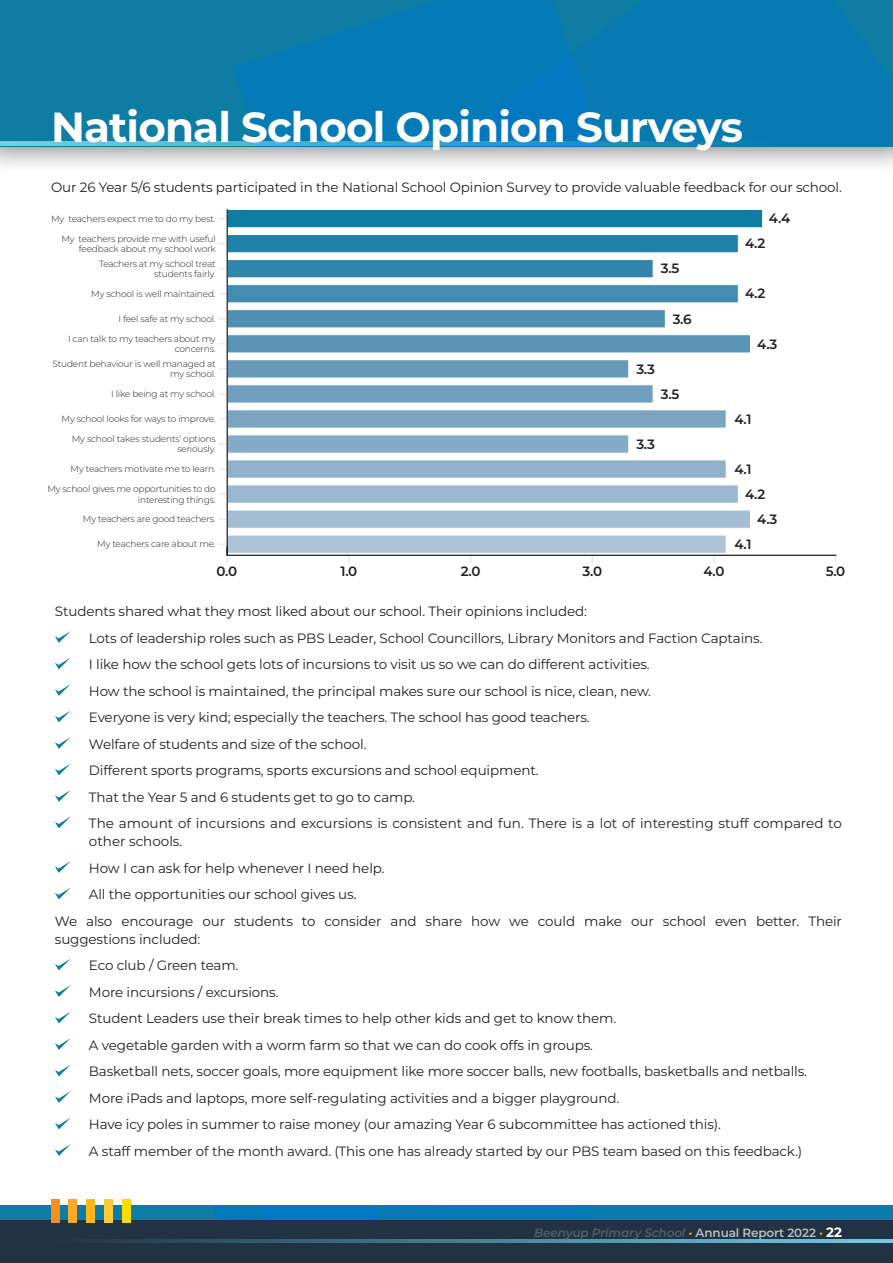
<style>
.page{position:relative;width:893px;height:1263px;background:#fff}
.page>*{position:absolute;margin:0;border:0;box-sizing:border-box;transform-origin:0 0}
.t1{font:700 42px "Montserrat";letter-spacing:-.02em;color:#fff}
.t2{font:13.5px/18px "Montserrat";letter-spacing:-.01em;color:#231f20}
.t3{font:600 13.5px "Montserrat";color:#231f20}
.t4{font:italic 600 12px "Montserrat";letter-spacing:-.01em;color:#525f6e}
.t5{font:300 9px/10.5px "Montserrat";letter-spacing:-.02em;color:#231f20;text-align:right}
.s1{color:#f68f1e}
.s2{font-style:normal;color:#bcbdc0}
.s3{font-weight:700;font-style:normal;font-size:13.5px;color:#fff}
</style>
<div class="page">
<div style="left:0;top:0;width:893px;height:174px;background:#231f20;opacity:.75"></div>
<div style="left:0;top:0;width:893px;height:146px;background:#0d7da4"></div>
<div style="left:744px;top:0;width:60px;height:146px;background:#077bb1"></div>
<svg style="left:232px;top:0;width:512px;height:142px;fill:#047ab6"></svg>
<svg style="left:804px;top:0;width:89px;height:146px"></svg>
<svg style="left:0;top:142px;width:774px;height:4px;background:#3ca4ce"></svg>
<svg style="left:713px;top:556px;width:2px;height:7px"></svg>
<div style="left:227px;top:535px;width:499px;height:19px;background:#adc4d7;border:1px solid #fff"></div>
<div style="left:227px;top:510px;width:524px;height:19px;background:#a3bdd3;border:1px solid #fff"></div>
<svg style="left:219px;top:518px;width:8px;height:2px"></svg>
<div style="left:227px;top:485px;width:512px;height:18px;background:#99b7cf;border:1px solid #fff"></div>
<svg style="left:219px;top:493px;width:8px;height:2px"></svg>
<div style="left:227px;top:460px;width:499px;height:18px;background:#8fb1ca"></div>
<svg style="left:219px;top:468px;width:8px;height:2px"></svg>
<div style="left:227px;top:435px;width:402px;height:18px;background:#85abc5"></div>
<svg style="left:219px;top:443px;width:8px;height:2px"></svg>
<div style="left:227px;top:409px;width:499px;height:19px;background:#7ba4c0;border:1px solid #fff"></div>
<svg style="left:219px;top:418px;width:8px;height:2px"></svg>
<div style="left:227px;top:384px;width:426px;height:19px;background:#719fbd;border:1px solid #fff"></div>
<svg style="left:219px;top:393px;width:8px;height:2px"></svg>
<div style="left:227px;top:359px;width:402px;height:19px;background:#679ab9;border:1px solid #fff"></div>
<div style="left:227px;top:334px;width:524px;height:19px;background:#5b95b6;border:1px solid #fff"></div>
<div style="left:227px;top:309px;width:439px;height:19px;background:#4e8fb2;border:1px solid #fff"></div>
<div style="left:227px;top:284px;width:512px;height:19px;background:#438baf;border:1px solid #fff"></div>
<div style="left:227px;top:259px;width:426px;height:19px;background:#3186ac;border:1px solid #fff"></div>
<div style="left:227px;top:234px;width:512px;height:19px;background:#1f82a8;border:1px solid #fff"></div>
<div style="left:227px;top:209px;width:536px;height:19px;background:#0d7da4;border:1px solid #fff"></div>
<hr style="left:227px;top:555px;width:609px;height:1px;background:#231f20">
<svg style="left:219px;top:543px;width:9px;height:20px"></svg>
<hr style="left:227px;top:209px;width:1px;height:347px;background:#231f20">
<svg style="left:55px;top:631px;width:16px;height:12px"></svg>
<svg style="left:55px;top:657px;width:16px;height:12px"></svg>
<svg style="left:55px;top:684px;width:16px;height:12px"></svg>
<svg style="left:55px;top:710px;width:16px;height:12px"></svg>
<svg style="left:55px;top:737px;width:16px;height:12px"></svg>
<svg style="left:55px;top:763px;width:16px;height:12px"></svg>
<svg style="left:55px;top:790px;width:16px;height:12px"></svg>
<svg style="left:55px;top:816px;width:16px;height:12px"></svg>
<svg style="left:55px;top:861px;width:16px;height:12px"></svg>
<svg style="left:55px;top:887px;width:16px;height:12px"></svg>
<svg style="left:55px;top:958px;width:16px;height:12px"></svg>
<svg style="left:55px;top:985px;width:16px;height:12px"></svg>
<svg style="left:55px;top:1011px;width:16px;height:12px"></svg>
<svg style="left:55px;top:1038px;width:16px;height:12px"></svg>
<svg style="left:55px;top:1064px;width:16px;height:12px"></svg>
<svg style="left:55px;top:1091px;width:16px;height:12px"></svg>
<svg style="left:55px;top:1117px;width:16px;height:12px"></svg>
<svg style="left:55px;top:1144px;width:16px;height:12px"></svg>
<div style="left:0;top:1206px;width:893px;height:57px;background:#0d7da4"></div>
<svg style="left:212px;top:1206px;width:382px;height:14px"></svg>
<div style="left:0;top:1220px;width:893px;height:43px;background:#213242"></div>
<hr style="left:51px;top:1239px;width:842px;height:3px;background:#73cfe8">
<div style="left:51px;top:1199px;width:8px;height:24px;background:#f68f1e"></div>
<div style="left:69px;top:1199px;width:8px;height:24px;background:#faa928"></div>
<div style="left:87px;top:1199px;width:8px;height:24px;background:#fcb814"></div>
<div style="left:104px;top:1199px;width:9px;height:24px;background:#ffc938"></div>
<div style="left:122px;top:1199px;width:8px;height:24px;background:#ffdc01"></div>
<p class="t1" style="left:51px;top:97px;width:693px">National School Opinion Surveys</p>
<p class="t2" style="left:51px;top:177px;width:792px">Our 26 Year 5/6 students participated in the National School Opinion Survey to provide valuable feedback for our school.</p>
<p class="t5" style="left:51px;top:213px;width:166px">My teachers expect me to do my best.</p>
<p class="t3" style="left:769px;top:209px;width:23px">4.4</p>
<p class="t5" style="left:61px;top:233px;width:156px">My teachers provide me with useful feedback about my school work</p>
<p class="t5" style="left:99px;top:258px;width:118px">Teachers at my school treat students fairly.</p>
<p class="t5" style="left:91px;top:288px;width:126px">My school is well maintained.</p>
<p class="t5" style="left:118px;top:313px;width:99px">I feel safe at my school.</p>
<p class="t5" style="left:68px;top:333px;width:149px">I can talk to my teachers about my concerns.</p>
<p class="t5" style="left:52px;top:358px;width:165px">Student behaviour is well managed at my school.</p>
<p class="t5" style="left:111px;top:388px;width:106px">I like being at my school.</p>
<p class="t5" style="left:62px;top:413px;width:156px">My school looks for ways to improve.</p>
<p class="t5" style="left:72px;top:433px;width:145px">My school takes students’ options seriously.</p>
<p class="t5" style="left:71px;top:463px;width:147px">My teachers motivate me to learn.</p>
<p class="t5" style="left:47px;top:483px;width:170px">My school gives me opportunities to do interesting things.</p>
<p class="t5" style="left:83px;top:514px;width:134px">My teachers are good teachers.</p>
<p class="t5" style="left:97px;top:539px;width:120px">My teachers care about me.</p>
<p class="t3" style="left:745px;top:234px;width:22px">4.2</p>
<p class="t3" style="left:661px;top:259px;width:20px">3.5</p>
<p class="t3" style="left:745px;top:284px;width:22px">4.2</p>
<p class="t3" style="left:673px;top:309px;width:20px">3.6</p>
<p class="t3" style="left:757px;top:334px;width:22px">4.3</p>
<p class="t3" style="left:636px;top:359px;width:20px">3.3</p>
<p class="t3" style="left:661px;top:384px;width:20px">3.5</p>
<p class="t3" style="left:734px;top:409px;width:19px">4.1</p>
<p class="t3" style="left:636px;top:434px;width:20px">3.3</p>
<p class="t3" style="left:734px;top:459px;width:19px">4.1</p>
<p class="t3" style="left:745px;top:484px;width:22px">4.2</p>
<p class="t3" style="left:757px;top:509px;width:22px">4.3</p>
<p class="t3" style="left:734px;top:534px;width:19px">4.1</p>
<p class="t3" style="left:217px;top:562px;width:22px">0.0</p>
<p class="t3" style="left:340px;top:562px;width:18px">1.0</p>
<p class="t3" style="left:461px;top:562px;width:21px">2.0</p>
<p class="t3" style="left:583px;top:562px;width:21px">3.0</p>
<p class="t3" style="left:703px;top:562px;width:23px">4.0</p>
<p class="t3" style="left:826px;top:562px;width:21px">5.0</p>
<p class="t2" style="left:55px;top:602px;width:534px">Students shared what they most liked about our school. Their opinions included:</p>
<p class="t2" style="left:89px;top:628px;width:675px">Lots of leadership roles such as PBS Leader, School Councillors, Library Monitors and Faction Captains.</p>
<p class="t2" style="left:89px;top:655px;width:562px">I like how the school gets lots of incursions to visit us so we can do different activities.</p>
<p class="t2" style="left:89px;top:681px;width:564px">How the school is maintained, the principal makes sure our school is nice, clean, new.</p>
<p class="t2" style="left:89px;top:708px;width:502px">Everyone is very kind; especially the teachers. The school has good teachers.</p>
<p class="t2" style="left:89px;top:735px;width:279px">Welfare of students and size of the school.</p>
<p class="t2" style="left:89px;top:761px;width:451px">Different sports programs, sports excursions and school equipment.</p>
<p class="t2" style="left:89px;top:788px;width:328px">That the Year 5 and 6 students get to go to camp.</p>
<p class="t2" style="left:89px;top:814px;width:755px">The amount of incursions and excursions is consistent and fun. There is a lot of interesting stuff compared to other schools.</p>
<p class="t2" style="left:89px;top:859px;width:297px">How I can ask for help whenever I need help.</p>
<p class="t2" style="left:89px;top:885px;width:269px">All the opportunities our school gives us.</p>
<p class="t2" style="left:55px;top:912px;width:788px">We also encourage our students to consider and share how we could make our school even better. Their suggestions included:</p>
<p class="t2" style="left:89px;top:956px;width:151px">Eco club / Green team.</p>
<p class="t2" style="left:89px;top:983px;width:191px">More incursions / excursions.</p>
<p class="t2" style="left:89px;top:1009px;width:529px">Student Leaders use their break times to help other kids and get to know them.</p>
<p class="t2" style="left:89px;top:1036px;width:506px">A vegetable garden with a worm farm so that we can do cook offs in groups.</p>
<p class="t2" style="left:89px;top:1062px;width:720px">Basketball nets, soccer goals, more equipment like more soccer balls, new footballs, basketballs and netballs.</p>
<p class="t2" style="left:89px;top:1089px;width:532px">More iPads and laptops, more self-regulating activities and a bigger playground.</p>
<p class="t2" style="left:89px;top:1115px;width:634px">Have icy poles in summer to raise money (our amazing Year 6 subcommittee has actioned this).</p>
<p class="t2" style="left:89px;top:1142px;width:715px">A staff member of the month award. (This one has already started by our PBS team based on this feedback.)</p>
<p class="t4" style="left:534px;top:1224px;width:309px">Beenyup Primary School <span class="s1">•</span> <span class="s2">Annual Report 2022</span> <span class="s1">•</span> <span class="s3">22</span></p>
</div>
